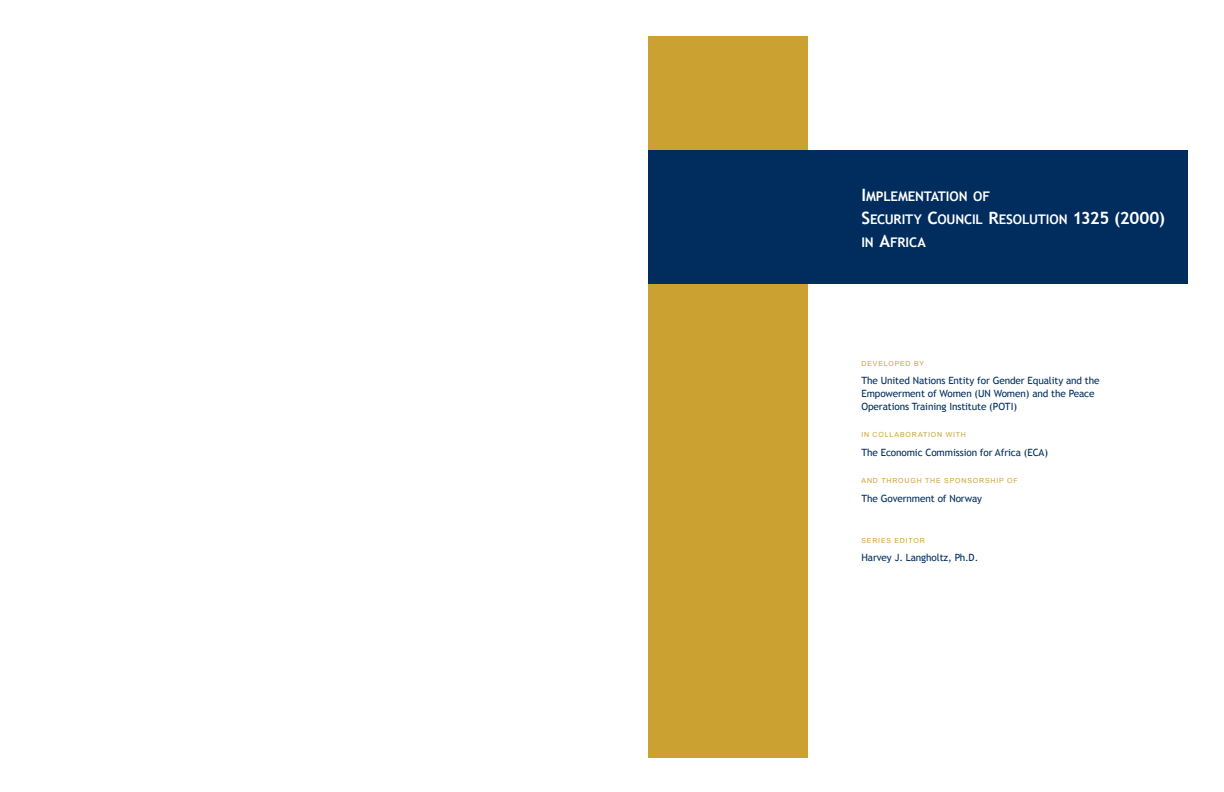
<style>
.page{position:relative;width:1224px;height:792px;background:#fff}
.page>*{position:absolute;margin:0;border:0;box-sizing:border-box;transform-origin:0 0}
.t1{font:700 13.3px/22.8px "Trebuchet MS";letter-spacing:-.01em;color:#fff}
.t2{font:10px/13px "Trebuchet MS";letter-spacing:-.01em;color:#002d5e}
.t3{font:7px "Arial";letter-spacing:.12em;color:#cba131}
.s1{font-size:17px}
</style>
<div class="page">
<div style="left:648px;top:36px;width:160px;height:721px;background:#cba131"></div>
<div style="left:648px;top:150px;width:540px;height:133px;background:#002d5e"></div>
<h1 class="t1" style="left:861px;top:185px;width:305px"><span class="s1">I</span>MPLEMENTATION OF<br><span class="s1">S</span>ECURITY <span class="s1">C</span>OUNCIL <span class="s1">R</span>ESOLUTION <span class="s1">1325 (2000)<br></span>IN <span class="s1">A</span>FRICA</h1>
<p class="t3" style="left:861px;top:359px;width:64px">DEVELOPED BY</p>
<p class="t2" style="left:861px;top:374px;width:240px">The United Nations Entity for Gender Equality and the<br>Empowerment of Women (UN Women) and the Peace<br>Operations Training Institute (POTI)</p>
<p class="t3" style="left:861px;top:430px;width:106px">IN COLLABORATION WITH</p>
<p class="t2" style="left:861px;top:446px;width:188px">The Economic Commission for Africa (ECA)</p>
<p class="t3" style="left:861px;top:476px;width:158px">AND THROUGH THE SPONSORSHIP OF</p>
<p class="t2" style="left:861px;top:492px;width:122px">The Government of Norway</p>
<p class="t3" style="left:861px;top:536px;width:65px">SERIES EDITOR</p>
<p class="t2" style="left:861px;top:551px;width:118px">Harvey J. Langholtz, Ph.D.</p>
</div>
